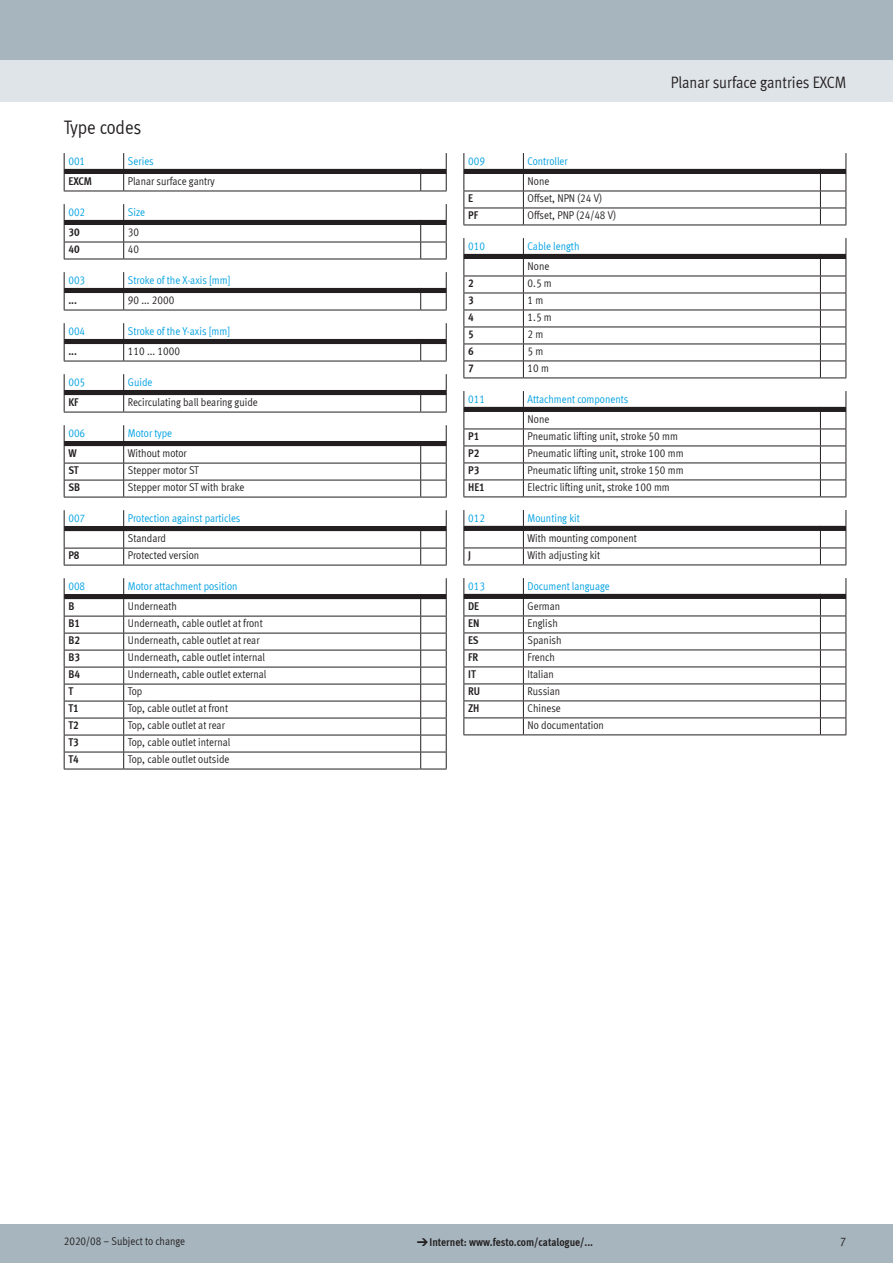
<style>
.page{position:relative;width:893px;height:1263px;background:#fff}
.page>*{position:absolute;margin:0;border:0;box-sizing:border-box;transform-origin:0 0}
.t1{font:19.5px "Meta Cond LF";color:#231f20}
.t2{font:16.5px "Meta Cond LF";color:#231f20}
.t3{font:12.75px "Meta Cond LF";color:#231f20}
.t4{font:11.25px/17px "Meta Cond LF";color:#231f20}
.t5{font:11.25px "Meta Cond LF";color:#00a1e3}
.t6{font:700 11.25px "Meta Cond LF";color:#231f20}
.s1{font-family:"Meto Pict 182";font-weight:400}
</style>
<div class="page">
<div style="left:0;top:1225px;width:893px;height:38px;background:#a7b6be"></div>
<div style="left:0;top:60px;width:893px;height:42px;background:#dfe4e8"></div>
<div style="left:0;top:0;width:893px;height:60px;background:#a7b6be"></div>
<svg style="left:64px;top:153px;width:383px;height:39px"></svg>
<svg style="left:64px;top:204px;width:383px;height:56px"></svg>
<svg style="left:64px;top:272px;width:383px;height:39px"></svg>
<svg style="left:64px;top:323px;width:383px;height:39px"></svg>
<svg style="left:64px;top:374px;width:383px;height:39px"></svg>
<svg style="left:64px;top:425px;width:383px;height:73px"></svg>
<svg style="left:64px;top:510px;width:383px;height:56px"></svg>
<svg style="left:64px;top:578px;width:383px;height:192px"></svg>
<svg style="left:463px;top:153px;width:384px;height:73px"></svg>
<svg style="left:463px;top:238px;width:384px;height:141px"></svg>
<svg style="left:463px;top:391px;width:384px;height:106px"></svg>
<svg style="left:463px;top:510px;width:384px;height:55px"></svg>
<svg style="left:463px;top:578px;width:384px;height:157px"></svg>
<h1 class="t1" style="left:64px;top:116px;width:79px">Type codes</h1>
<p class="t5" style="left:68px;top:154px;width:18px">001</p>
<p class="t5" style="left:128px;top:154px;width:27px">Series</p>
<p class="t6" style="left:68px;top:174px;width:25px">EXCM</p>
<p class="t4" style="left:128px;top:172px;width:88px">Planar surface gantry</p>
<p class="t5" style="left:68px;top:205px;width:18px">002</p>
<p class="t5" style="left:128px;top:205px;width:19px">Size</p>
<p class="t6" style="left:68px;top:225px;width:13px">30</p>
<p class="t4" style="left:128px;top:223px;width:13px">30</p>
<p class="t6" style="left:68px;top:242px;width:13px">40</p>
<p class="t4" style="left:128px;top:240px;width:13px">40</p>
<p class="t5" style="left:68px;top:273px;width:18px">003</p>
<p class="t5" style="left:128px;top:273px;width:104px">Stroke of the X-axis [mm]</p>
<p class="t6" style="left:68px;top:293px;width:10px">...</p>
<p class="t4" style="left:128px;top:291px;width:48px">90 ... 2000</p>
<p class="t5" style="left:68px;top:324px;width:18px">004</p>
<p class="t5" style="left:128px;top:324px;width:104px">Stroke of the Y-axis [mm]</p>
<p class="t6" style="left:68px;top:344px;width:10px">...</p>
<p class="t4" style="left:128px;top:342px;width:54px">110 ... 1000</p>
<p class="t5" style="left:68px;top:375px;width:18px">005</p>
<p class="t5" style="left:128px;top:375px;width:26px">Guide</p>
<p class="t6" style="left:68px;top:395px;width:12px">KF</p>
<p class="t4" style="left:128px;top:393px;width:131px">Recirculating ball bearing guide</p>
<p class="t5" style="left:68px;top:426px;width:18px">006</p>
<p class="t5" style="left:128px;top:426px;width:46px">Motor type</p>
<p class="t6" style="left:68px;top:446px;width:10px">W</p>
<p class="t4" style="left:128px;top:444px;width:60px">Without motor</p>
<p class="t6" style="left:68px;top:463px;width:12px">ST</p>
<p class="t4" style="left:128px;top:461px;width:72px">Stepper motor ST</p>
<p class="t6" style="left:68px;top:480px;width:13px">SB</p>
<p class="t4" style="left:128px;top:478px;width:118px">Stepper motor ST with brake</p>
<p class="t5" style="left:68px;top:511px;width:18px">007</p>
<p class="t5" style="left:128px;top:511px;width:114px">Protection against particles</p>
<p class="t4" style="left:128px;top:529px;width:40px">Standard</p>
<p class="t6" style="left:68px;top:548px;width:13px">P8</p>
<p class="t4" style="left:128px;top:546px;width:73px">Protected version</p>
<p class="t5" style="left:68px;top:579px;width:18px">008</p>
<p class="t5" style="left:128px;top:579px;width:111px">Motor attachment position</p>
<p class="t6" style="left:68px;top:599px;width:7px">B</p>
<p class="t4" style="left:128px;top:597px;width:51px">Underneath</p>
<p class="t6" style="left:68px;top:616px;width:13px">B1</p>
<p class="t4" style="left:128px;top:614px;width:136px">Underneath, cable outlet at front</p>
<p class="t6" style="left:68px;top:633px;width:13px">B2</p>
<p class="t4" style="left:128px;top:631px;width:133px">Underneath, cable outlet at rear</p>
<p class="t6" style="left:68px;top:650px;width:13px">B3</p>
<p class="t4" style="left:128px;top:648px;width:139px">Underneath, cable outlet internal</p>
<p class="t6" style="left:68px;top:667px;width:13px">B4</p>
<p class="t4" style="left:128px;top:665px;width:140px">Underneath, cable outlet external</p>
<p class="t6" style="left:68px;top:684px;width:6px">T</p>
<p class="t4" style="left:128px;top:682px;width:16px">Top</p>
<p class="t6" style="left:68px;top:701px;width:12px">T1</p>
<p class="t4" style="left:128px;top:699px;width:102px">Top, cable outlet at front</p>
<p class="t6" style="left:68px;top:718px;width:12px">T2</p>
<p class="t4" style="left:128px;top:716px;width:99px">Top, cable outlet at rear</p>
<p class="t6" style="left:68px;top:735px;width:12px">T3</p>
<p class="t4" style="left:128px;top:733px;width:104px">Top, cable outlet internal</p>
<p class="t6" style="left:68px;top:752px;width:12px">T4</p>
<p class="t4" style="left:128px;top:750px;width:103px">Top, cable outlet outside</p>
<h2 class="t2" style="left:671px;top:72px;width:177px">Planar surface gantries EXCM</h2>
<p class="t5" style="left:468px;top:154px;width:18px">009</p>
<p class="t5" style="left:528px;top:154px;width:42px">Controller</p>
<p class="t4" style="left:528px;top:172px;width:23px">None</p>
<p class="t6" style="left:468px;top:191px;width:6px">E</p>
<p class="t4" style="left:528px;top:189px;width:76px">Offset, NPN (24 V)</p>
<p class="t6" style="left:468px;top:208px;width:11px">PF</p>
<p class="t4" style="left:528px;top:206px;width:90px">Offset, PNP (24/48 V)</p>
<p class="t5" style="left:468px;top:239px;width:18px">010</p>
<p class="t5" style="left:528px;top:239px;width:53px">Cable length</p>
<p class="t4" style="left:528px;top:257px;width:23px">None</p>
<p class="t6" style="left:468px;top:276px;width:7px">2</p>
<p class="t4" style="left:528px;top:274px;width:26px">0.5 m</p>
<p class="t6" style="left:468px;top:293px;width:7px">3</p>
<p class="t4" style="left:528px;top:291px;width:17px">1 m</p>
<p class="t6" style="left:468px;top:310px;width:7px">4</p>
<p class="t4" style="left:528px;top:308px;width:26px">1.5 m</p>
<p class="t6" style="left:468px;top:327px;width:7px">5</p>
<p class="t4" style="left:528px;top:325px;width:17px">2 m</p>
<p class="t6" style="left:468px;top:344px;width:7px">6</p>
<p class="t4" style="left:528px;top:342px;width:17px">5 m</p>
<p class="t6" style="left:468px;top:361px;width:7px">7</p>
<p class="t4" style="left:528px;top:359px;width:23px">10 m</p>
<p class="t5" style="left:468px;top:392px;width:18px">011</p>
<p class="t5" style="left:528px;top:392px;width:102px">Attachment components</p>
<p class="t4" style="left:528px;top:410px;width:23px">None</p>
<p class="t6" style="left:468px;top:429px;width:13px">P1</p>
<p class="t4" style="left:528px;top:427px;width:152px">Pneumatic lifting unit, stroke 50 mm</p>
<p class="t6" style="left:468px;top:446px;width:13px">P2</p>
<p class="t4" style="left:528px;top:444px;width:157px">Pneumatic lifting unit, stroke 100 mm</p>
<p class="t6" style="left:468px;top:463px;width:13px">P3</p>
<p class="t4" style="left:528px;top:461px;width:157px">Pneumatic lifting unit, stroke 150 mm</p>
<p class="t6" style="left:468px;top:480px;width:18px">HE1</p>
<p class="t4" style="left:528px;top:478px;width:144px">Electric lifting unit, stroke 100 mm</p>
<p class="t5" style="left:468px;top:511px;width:18px">012</p>
<p class="t5" style="left:528px;top:511px;width:54px">Mounting kit</p>
<p class="t4" style="left:528px;top:529px;width:111px">With mounting component</p>
<p class="t6" style="left:468px;top:548px;width:4px">J</p>
<p class="t4" style="left:528px;top:546px;width:74px">With adjusting kit</p>
<p class="t5" style="left:468px;top:579px;width:18px">013</p>
<p class="t5" style="left:528px;top:579px;width:84px">Document language</p>
<p class="t6" style="left:468px;top:599px;width:13px">DE</p>
<p class="t4" style="left:528px;top:597px;width:34px">German</p>
<p class="t6" style="left:468px;top:616px;width:13px">EN</p>
<p class="t4" style="left:528px;top:614px;width:32px">English</p>
<p class="t6" style="left:468px;top:633px;width:12px">ES</p>
<p class="t4" style="left:528px;top:631px;width:36px">Spanish</p>
<p class="t6" style="left:468px;top:650px;width:12px">FR</p>
<p class="t4" style="left:528px;top:648px;width:29px">French</p>
<p class="t6" style="left:468px;top:667px;width:9px">IT</p>
<p class="t4" style="left:528px;top:665px;width:28px">Italian</p>
<p class="t6" style="left:468px;top:684px;width:13px">RU</p>
<p class="t4" style="left:528px;top:682px;width:34px">Russian</p>
<p class="t6" style="left:468px;top:701px;width:13px">ZH</p>
<p class="t4" style="left:528px;top:699px;width:78px">Chinese<br>No documentation</p>
<p class="t4" style="left:64px;top:1232px;width:123px">2020/08 – Subject to change</p>
<p class="t6" style="left:417px;top:1235px;width:178px"><span class="s1">d</span>Internet: www.festo.com/catalogue/...</p>
<p class="t3" style="left:840px;top:1234px;width:8px">7</p>
</div>
